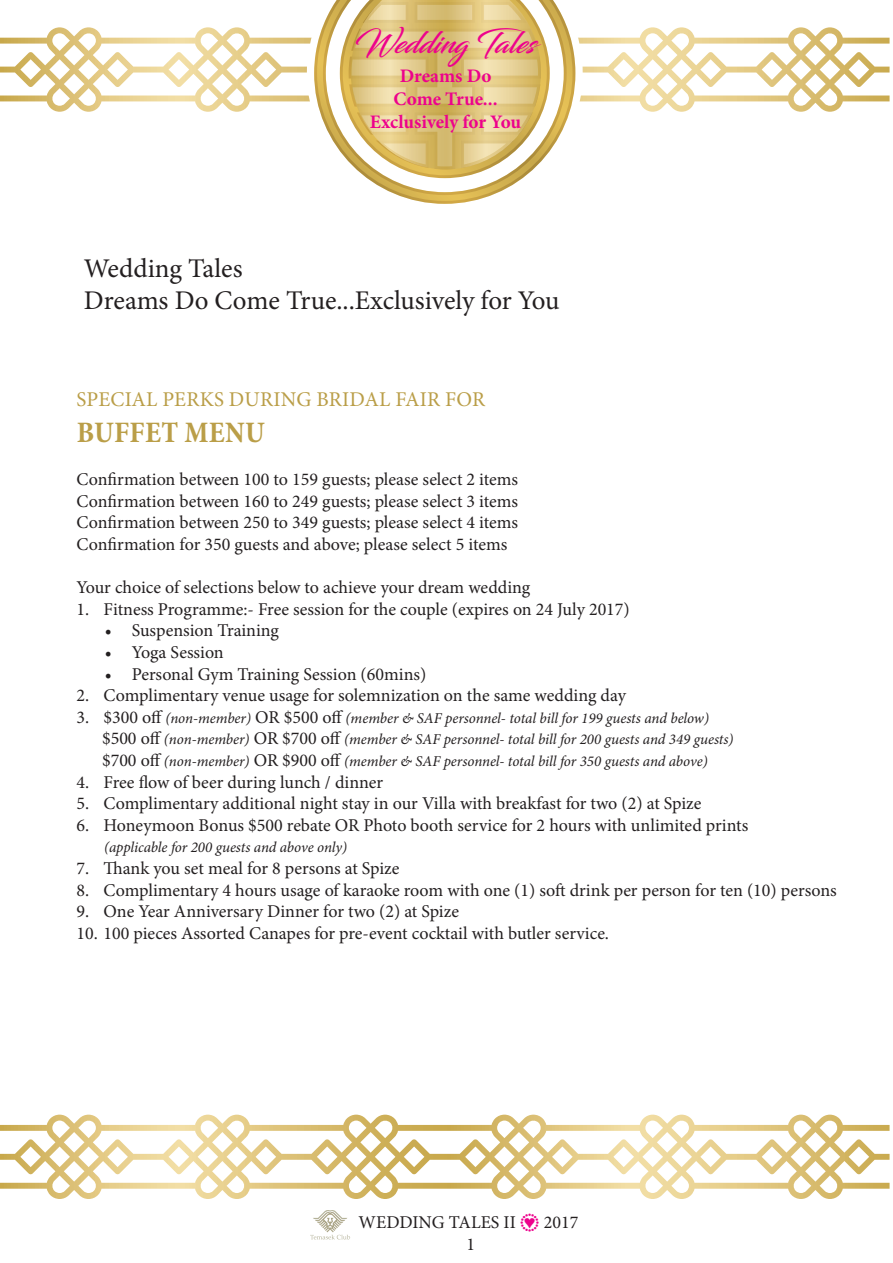
<style>
.page{position:relative;width:893px;height:1263px;background:#fff}
.page>*{position:absolute;margin:0;border:0;box-sizing:border-box;transform-origin:0 0}
.t1{font:30px "Blacksword";color:#ed028c}
.t2{font:700 condensed 30px "Minion Pro";letter-spacing:.01em;color:#ba9e48}
.t3{font:27px/32.4px "Minion Pro";letter-spacing:-.005em;color:#231f20}
.t4{font:21px "Minion Pro";letter-spacing:.01em;color:#ba9e48}
.t5{font:700 19.2px/23px "Minion Pro";color:#ed028c;text-align:center}
.t6{font:18px/21.6px "Minion Pro";color:#231f20;text-align:center}
.t7{font:italic 15px/21.6px "Minion Pro";letter-spacing:-.005em;color:#231f20}
.s1{font-style:normal;font-size:18px}
.s2{font-family:"Heart Things";color:#ed028c}
</style>
<div class="page">
<svg style="left:310px;top:1210px;width:40px;height:29px"></svg>
<svg style="left:0;top:27px;width:889px;height:85px"></svg>
<svg style="left:0;top:1114px;width:889px;height:85px"></svg>
<svg style="left:307px;top:27px;width:276px;height:85px"></svg>
<svg style="left:314px;top:0;width:261px;height:204px"></svg>
<svg style="left:351px;top:0;width:190px;height:169px;background:#dfc785"></svg>
<h1 class="t1" style="left:355px;top:26px;width:182px">Wedding Tales</h1>
<p class="t5" style="left:370px;top:64px;width:153px">Dreams Do<br>Come True...<br>Exclusively for You</p>
<h2 class="t3" style="left:84px;top:252px;width:477px">Wedding Tales<br>Dreams Do Come True...Exclusively for You</h2>
<p class="t4" style="left:77px;top:385px;width:60px">Special</p>
<p class="t4" style="left:162px;top:385px;width:125px">perks during</p>
<p class="t4" style="left:316px;top:385px;width:39px">Bridal</p>
<p class="t4" style="left:395px;top:385px;width:91px">Fair for</p>
<h1 class="t2" style="left:77px;top:412px;width:189px">BUFFET MENU</h1>
<p class="t6" style="left:77px;top:469px;width:443px;text-align:justify">Confirmation between 100 to 159 guests; please select 2 items Confirmation between 160 to 249 guests; please select 3 items Confirmation between 250 to 349 guests; please select 4 items Confirmation for 350 guests and above; please select 5 items</p>
<p class="t6" style="left:77px;top:577px;width:455px">Your choice of selections below to achieve your dream wedding</p>
<p class="t6" style="left:77px;top:598px;width:555px">1. Fitness Programme:- Free session for the couple (expires on 24 July 2017)</p>
<p class="t6" style="left:105px;top:620px;width:176px">• Suspension Training</p>
<p class="t6" style="left:105px;top:641px;width:120px">• Yoga Session</p>
<p class="t6" style="left:105px;top:663px;width:323px">• Personal Gym Training Session (60mins)</p>
<p class="t6" style="left:77px;top:685px;width:551px">2. Complimentary venue usage for solemnization on the same wedding day</p>
<p class="t7" style="left:102px;top:707px;width:633px;text-indent:-26px"><span class="s1">3. $300 off</span> (non-member) <span class="s1">OR $500 off</span> (member &amp; SAF personnel- total bill for 199 guests and below) <span class="s1">$500 off</span> (non-member) <span class="s1">OR $700 off</span> (member &amp; SAF personnel- total bill for 200 guests and 349 guests) <span class="s1">$700 off</span> (non-member) <span class="s1">OR $900 off</span> (member &amp; SAF personnel- total bill for 350 guests and above)</p>
<p class="t6" style="left:77px;top:771px;width:308px">4. Free flow of beer during lunch / dinner</p>
<p class="t6" style="left:77px;top:793px;width:626px">5. Complimentary additional night stay in our Villa with breakfast for two (2) at Spize</p>
<p class="t6" style="left:77px;top:814px;width:673px">6. Honeymoon Bonus $500 rebate OR Photo booth service for 2 hours with unlimited prints</p>
<p class="t7" style="left:104px;top:837px;width:244px">(applicable for 200 guests and above only)</p>
<p class="t6" style="left:77px;top:857px;width:324px">7. Thank you set meal for 8 persons at Spize</p>
<p class="t6" style="left:77px;top:879px;width:762px">8. Complimentary 4 hours usage of karaoke room with one (1) soft drink per person for ten (10) persons</p>
<p class="t6" style="left:77px;top:901px;width:384px">9. One Year Anniversary Dinner for two (2) at Spize</p>
<p class="t6" style="left:77px;top:922px;width:534px">10. 100 pieces Assorted Canapes for pre-event cocktail with butler service.</p>
<p class="t6" style="left:359px;top:1212px;width:221px">WEDDING TALES II <span class="s2">q</span> 2017<br>1</p>
</div>
